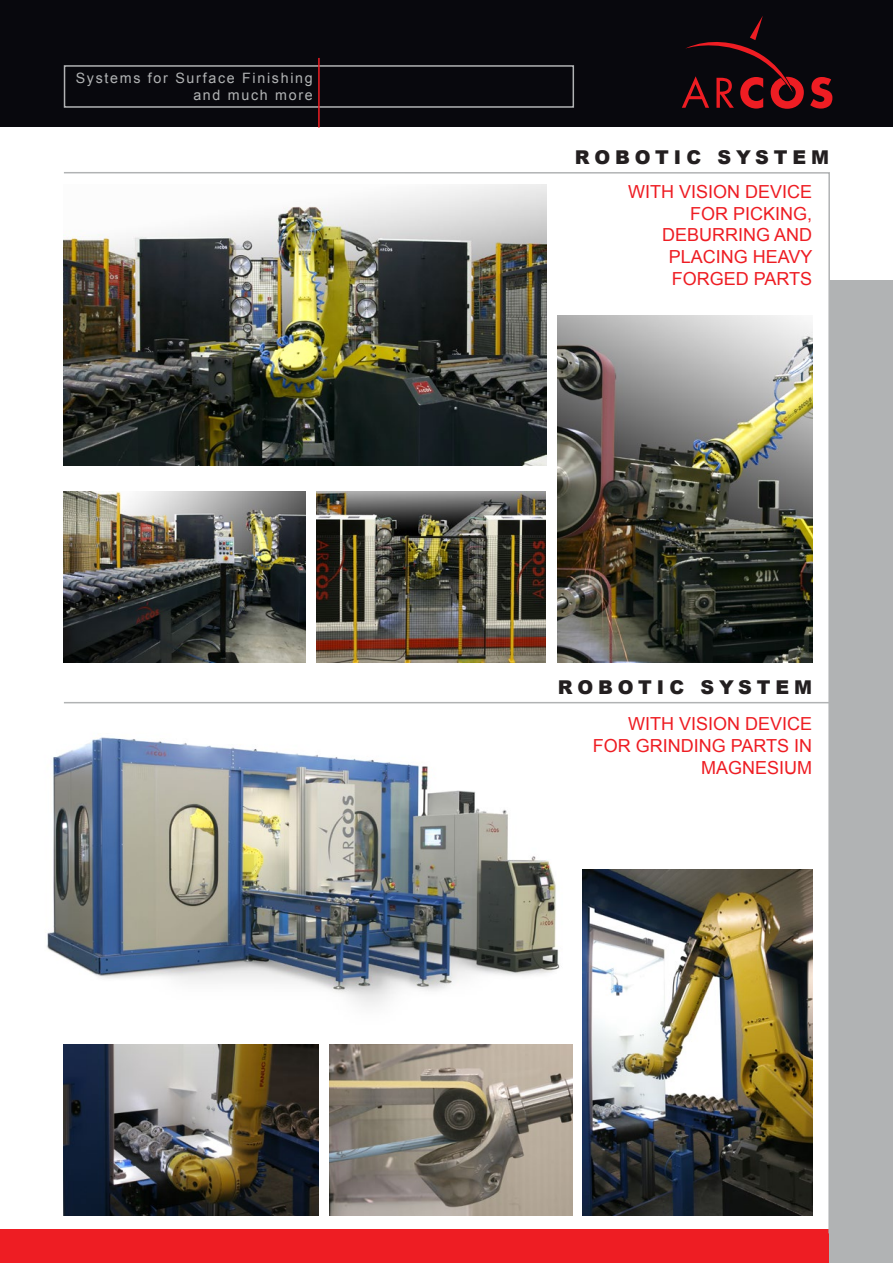
<style>
.page{position:relative;width:893px;height:1263px;background:#fff}
.page>*{position:absolute;margin:0;border:0;box-sizing:border-box;transform-origin:0 0}
.t1{font:900 19.05px "Arial";letter-spacing:.26em;color:#231f20}
.t2{font:18px/21.6px "Arial";color:#ee1d23;text-align:right}
.t3{font:14.25px/17.1px "Arial";letter-spacing:.12em;color:#b1b3b4;text-align:right}
</style>
<div class="page">
<div style="left:0;top:0;width:893px;height:127px;background:#08080d"></div>
<div style="left:0;top:1230px;width:893px;height:33px;background:#ee1d23"></div>
<div style="left:64px;top:65px;width:510px;height:43px;border:2px solid #b1b3b4"></div>
<hr style="left:318px;top:58px;width:2px;height:70px;background:#ee1d23">
<svg style="left:682px;top:16px;width:150px;height:93px"></svg>
<div style="left:829px;top:281px;width:64px;height:982px;background:#b1b3b4"></div>
<img style="left:47px;top:754px;width:15px;height:203px">
<img style="left:62px;top:172px;width:769px;height:1062px">
<hr style="left:64px;top:702px;width:765px;height:1px;background:#b1b3b4">
<p class="t3" style="left:76px;top:69px;width:239px">Systems for Surface Finishing and much more</p>
<p class="t1" style="left:575px;top:143px;width:256px">ROBOTIC SYSTEM</p>
<p class="t2" style="left:628px;top:181px;width:186px">WITH VISION DEVICE<br>FOR PICKING,<br>DEBURRING AND<br>PLACING HEAVY<br>FORGED PARTS</p>
<p class="t1" style="left:558px;top:673px;width:256px">ROBOTIC SYSTEM</p>
<p class="t2" style="left:593px;top:713px;width:221px">WITH VISION DEVICE<br>FOR GRINDING PARTS IN<br>MAGNESIUM</p>
</div>
